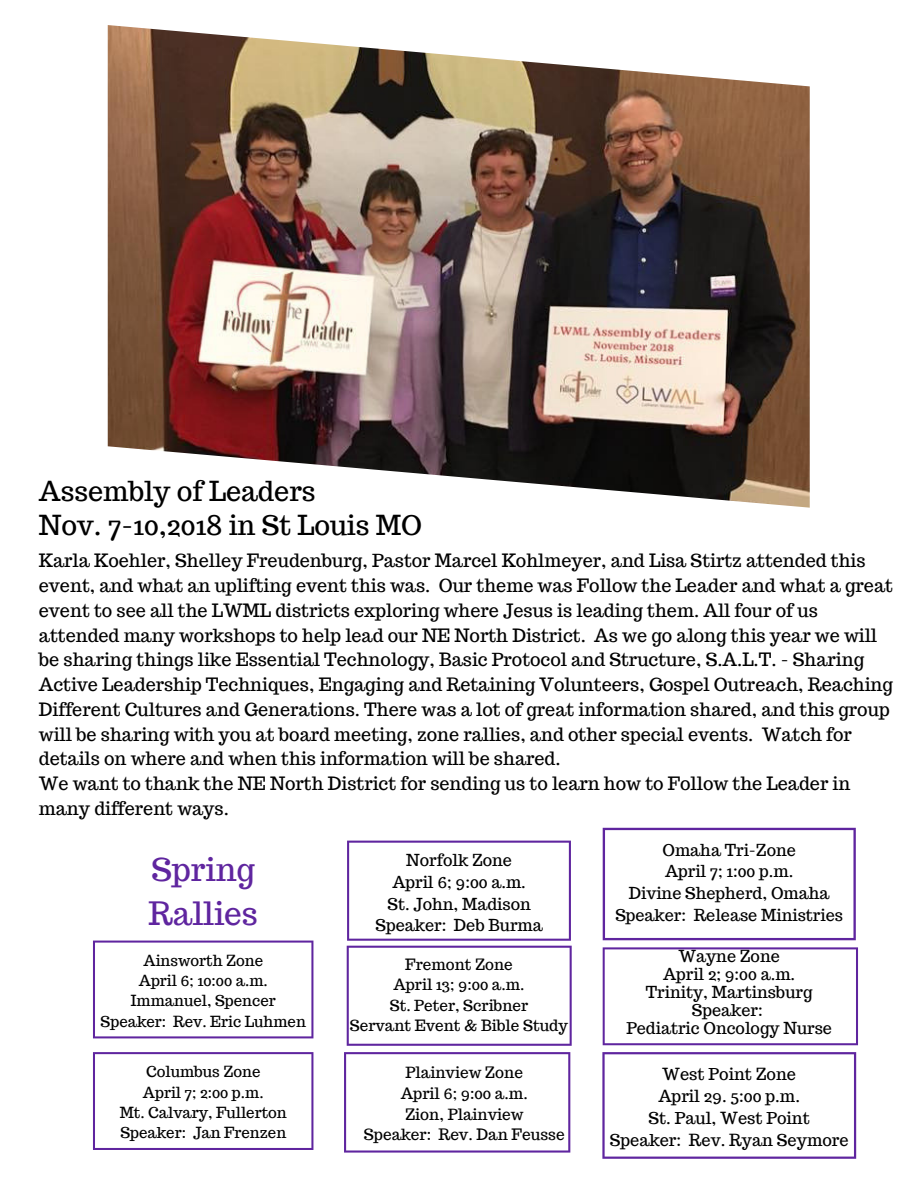
<style>
.page{position:relative;width:918px;height:1188px;background:#fff}
.page>*{position:absolute;margin:0;border:0;box-sizing:border-box;transform-origin:0 0}
.t1{font:31.5px/43.8px "Trocchi";color:#5f259f}
.t2{font:27px/33.8px "Trocchi";color:#000}
.t3{font:18px/24.8px "Trocchi";color:#000}
.t4{font:16.35px/22px "Trocchi";color:#000;text-align:center}
.t5{font:16.2px/18px "Trocchi";color:#000;text-align:center}
.t6{font:15.45px/20.9px "Trocchi";color:#000;text-align:center}
.t7{font:15.3px/20.5px "Trocchi";color:#000;text-align:center}
.t8{font:15px/20.2px "Trocchi";color:#000;text-align:center}
</style>
<div class="page">
<img style="left:108px;top:25px;width:702px;height:483px">
<svg style="left:93px;top:941px;width:220px;height:97px"></svg>
<svg style="left:93px;top:1052px;width:220px;height:98px"></svg>
<svg style="left:347px;top:841px;width:225px;height:205px"></svg>
<svg style="left:603px;top:828px;width:253px;height:112px"></svg>
<svg style="left:344px;top:1052px;width:226px;height:101px"></svg>
<svg style="left:602px;top:1052px;width:254px;height:107px"></svg>
<svg style="left:603px;top:947px;width:255px;height:98px"></svg>
<h2 class="t2" style="left:39px;top:474px;width:385px">Assembly of Leaders<br>Nov. 7-10,2018 in St Louis MO</h2>
<p class="t3" style="left:39px;top:548px;width:856px">Karla Koehler, Shelley Freudenburg, Pastor Marcel Kohlmeyer, and Lisa Stirtz attended this event, and what an uplifting event this was. Our theme was Follow the Leader and what a great event to see all the LWML districts exploring where Jesus is leading them. All four of us attended many workshops to help lead our NE North District. As we go along this year we will be sharing things like Essential Technology, Basic Protocol and Structure, S.A.L.T. - Sharing Active Leadership Techniques, Engaging and Retaining Volunteers, Gospel Outreach, Reaching Different Cultures and Generations. There was a lot of great information shared, and this group will be sharing with you at board meeting, zone rallies, and other special events. Watch for details on where and when this information will be shared.<br>We want to thank the NE North District for sending us to learn how to Follow the Leader in many different ways.</p>
<h1 class="t1" style="left:149px;top:848px;width:111px">Spring<br>Rallies</h1>
<p class="t5" style="left:375px;top:849px;width:169px;line-height:21.8px">Norfolk Zone<br>April 6; 9:00 a.m.<br>St. John, Madison<br>Speaker: Deb Burma</p>
<p class="t5" style="left:615px;top:839px;width:229px;line-height:21.9px">Omaha Tri-Zone<br>April 7; 1:00 p.m.<br>Divine Shepherd, Omaha<br>Speaker: Release Ministries</p>
<p class="t5" style="left:626px;top:947px;width:207px">Wayne Zone<br>April 2; 9:00 a.m.<br>Trinity, Martinsburg<br>Speaker:<br>Pediatric Oncology Nurse</p>
<p class="t8" style="left:101px;top:950px;width:207px">Ainsworth Zone<br>April 6; 10:00 a.m.<br>Immanuel, Spencer<br>Speaker: Rev. Eric Luhmen</p>
<p class="t7" style="left:350px;top:954px;width:220px">Fremont Zone<br>April 13; 9:00 a.m.<br>St. Peter, Scribner<br>Servant Event &amp; Bible Study</p>
<p class="t8" style="left:120px;top:1062px;width:169px">Columbus Zone<br>April 7; 2:00 p.m.<br>Mt. Calvary, Fullerton<br>Speaker: Jan Frenzen</p>
<p class="t6" style="left:364px;top:1062px;width:202px">Plainview Zone<br>April 6; 9:00 a.m.<br>Zion, Plainview<br>Speaker: Rev. Dan Feusse</p>
<p class="t4" style="left:610px;top:1063px;width:240px">West Point Zone<br>April 29. 5:00 p.m.<br>St. Paul, West Point<br>Speaker: Rev. Ryan Seymore</p>
</div>
